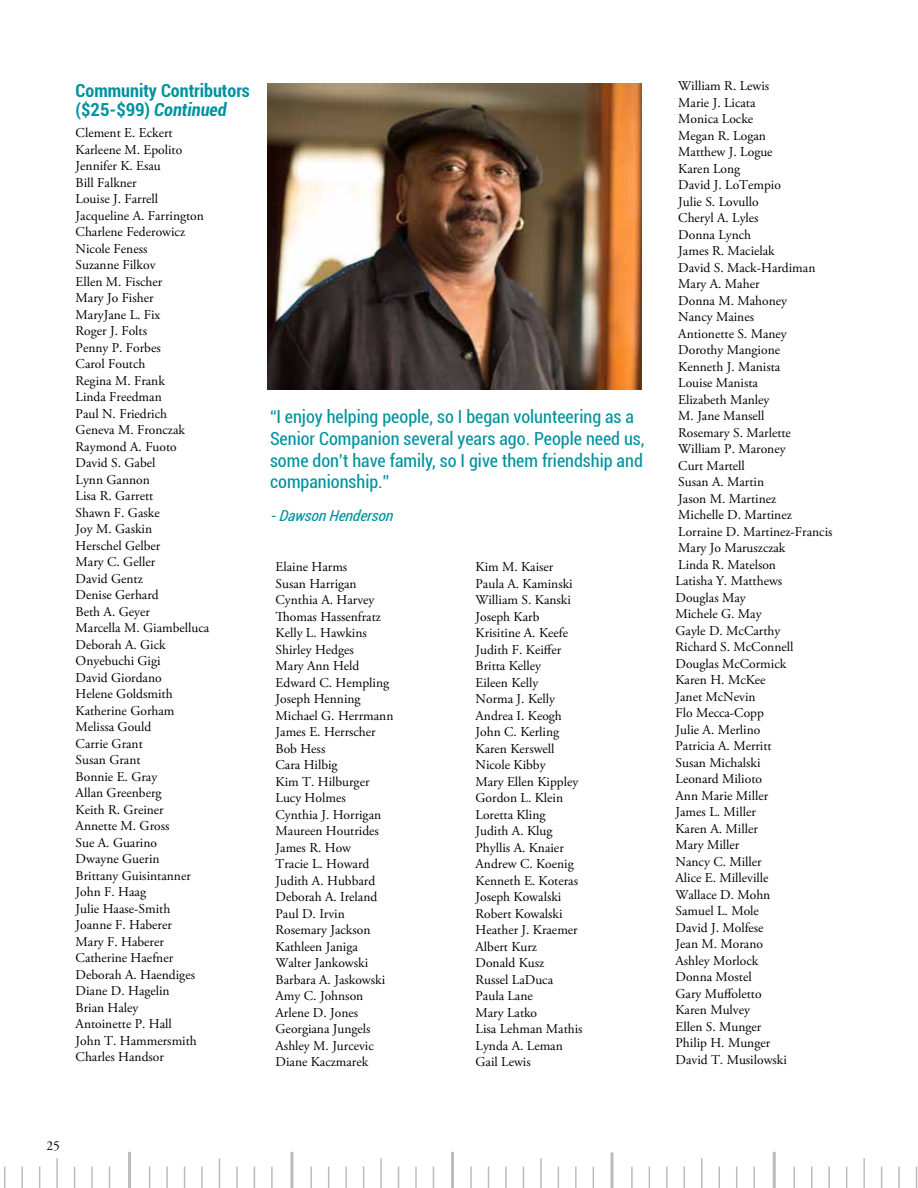
<style>
.page{position:relative;width:918px;height:1188px;background:#fff}
.page>*{position:absolute;margin:0;border:0;box-sizing:border-box;transform-origin:0 0}
.t1{font:condensed 18px/21.6px "Roboto";color:#00929f}
.t2{font:700 condensed 18px/19.5px "Roboto";color:#00929f}
.t3{font:italic condensed 15px "Roboto";color:#00929f}
.t4{font:13.5px/16.5px "Adobe Garamond Pro";color:#000}
.s1{font-style:italic}
</style>
<div class="page">
<svg style="left:916px;top:1167px;width:1px;height:21px"></svg>
<hr style="left:898px;top:1167px;width:2px;height:21px;background:#000">
<svg style="left:881px;top:1167px;width:1px;height:21px"></svg>
<hr style="left:863px;top:1158px;width:2px;height:30px;background:#000">
<svg style="left:846px;top:1167px;width:1px;height:21px"></svg>
<hr style="left:828px;top:1167px;width:2px;height:21px;background:#000">
<hr style="left:811px;top:1167px;width:2px;height:21px;background:#000">
<svg style="left:794px;top:1167px;width:1px;height:21px"></svg>
<hr style="left:773px;top:1152px;width:3px;height:36px;background:#000">
<hr style="left:753px;top:1167px;width:2px;height:21px;background:#000">
<svg style="left:736px;top:1167px;width:1px;height:21px"></svg>
<svg style="left:719px;top:1167px;width:1px;height:21px"></svg>
<hr style="left:701px;top:1158px;width:2px;height:30px;background:#000">
<svg style="left:684px;top:1167px;width:1px;height:21px"></svg>
<hr style="left:666px;top:1167px;width:2px;height:21px;background:#000">
<svg style="left:649px;top:1167px;width:1px;height:21px"></svg>
<hr style="left:631px;top:1167px;width:2px;height:21px;background:#000">
<hr style="left:290px;top:1152px;width:3px;height:36px;background:#000">
<hr style="left:451px;top:1152px;width:3px;height:36px;background:#000">
<hr style="left:611px;top:1152px;width:3px;height:36px;background:#000">
<svg style="left:593px;top:1167px;width:1px;height:21px"></svg>
<hr style="left:575px;top:1167px;width:2px;height:21px;background:#000">
<svg style="left:558px;top:1167px;width:1px;height:21px"></svg>
<hr style="left:540px;top:1158px;width:2px;height:30px;background:#000">
<svg style="left:523px;top:1167px;width:1px;height:21px"></svg>
<hr style="left:505px;top:1167px;width:2px;height:21px;background:#000">
<svg style="left:488px;top:1167px;width:1px;height:21px"></svg>
<hr style="left:470px;top:1167px;width:2px;height:21px;background:#000">
<svg style="left:433px;top:1167px;width:1px;height:21px"></svg>
<hr style="left:415px;top:1167px;width:2px;height:21px;background:#000">
<svg style="left:398px;top:1167px;width:1px;height:21px"></svg>
<hr style="left:380px;top:1158px;width:2px;height:30px;background:#000">
<svg style="left:363px;top:1167px;width:1px;height:21px"></svg>
<hr style="left:345px;top:1167px;width:2px;height:21px;background:#000">
<svg style="left:328px;top:1167px;width:1px;height:21px"></svg>
<hr style="left:310px;top:1167px;width:2px;height:21px;background:#000">
<hr style="left:271px;top:1167px;width:2px;height:21px;background:#000">
<svg style="left:254px;top:1167px;width:1px;height:21px"></svg>
<hr style="left:236px;top:1167px;width:2px;height:21px;background:#000">
<hr style="left:219px;top:1158px;width:1px;height:30px;background:#000">
<hr style="left:201px;top:1167px;width:2px;height:21px;background:#000">
<svg style="left:184px;top:1167px;width:1px;height:21px"></svg>
<hr style="left:166px;top:1167px;width:2px;height:21px;background:#000">
<svg style="left:149px;top:1167px;width:1px;height:21px"></svg>
<hr style="left:128px;top:1152px;width:3px;height:36px;background:#000">
<svg style="left:109px;top:1167px;width:1px;height:21px"></svg>
<hr style="left:91px;top:1167px;width:2px;height:21px;background:#000">
<svg style="left:74px;top:1167px;width:1px;height:21px"></svg>
<hr style="left:56px;top:1158px;width:2px;height:30px;background:#000">
<svg style="left:39px;top:1167px;width:1px;height:21px"></svg>
<hr style="left:21px;top:1167px;width:2px;height:21px;background:#000">
<svg style="left:4px;top:1167px;width:1px;height:21px"></svg>
<img style="left:268px;top:83px;width:374px;height:307px">
<h1 class="t2" style="left:76px;top:80px;width:176px">Community Contributors ($25-$99) <span class="s1">Continued</span></h1>
<p class="t4" style="left:76px;top:125px;width:135px">Clement E. Eckert<br>Karleene M. Epolito<br>Jennifer K. Esau<br>Bill Falkner<br>Louise J. Farrell<br>Jacqueline A. Farrington<br>Charlene Federowicz<br>Nicole Feness<br>Suzanne Filkov<br>Ellen M. Fischer<br>Mary Jo Fisher<br>MaryJane L. Fix<br>Roger J. Folts<br>Penny P. Forbes<br>Carol Foutch<br>Regina M. Frank<br>Linda Freedman<br>Paul N. Friedrich<br>Geneva M. Fronczak<br>Raymond A. Fuoto<br>David S. Gabel<br>Lynn Gannon<br>Lisa R. Garrett<br>Shawn F. Gaske<br>Joy M. Gaskin<br>Herschel Gelber<br>Mary C. Geller<br>David Gentz<br>Denise Gerhard<br>Beth A. Geyer<br>Marcella M. Giambelluca<br>Deborah A. Gick<br>Onyebuchi Gigi<br>David Giordano<br>Helene Goldsmith<br>Katherine Gorham<br>Melissa Gould<br>Carrie Grant<br>Susan Grant<br>Bonnie E. Gray<br>Allan Greenberg<br>Keith R. Greiner<br>Annette M. Gross<br>Sue A. Guarino<br>Dwayne Guerin<br>Brittany Guisintanner<br>John F. Haag<br>Julie Haase-Smith<br>Joanne F. Haberer<br>Mary F. Haberer<br>Catherine Haefner<br>Deborah A. Haendiges<br>Diane D. Hagelin<br>Brian Haley<br>Antoinette P. Hall<br>John T. Hammersmith<br>Charles Handsor</p>
<h1 class="t1" style="left:270px;top:406px;width:376px">“I enjoy helping people, so I began volunteering as a Senior Companion several years ago. People need us, some don’t have family, so I give them friendship and companionship.”</h1>
<p class="t3" style="left:270px;top:505px;width:127px">- Dawson Henderson</p>
<p class="t4" style="left:276px;top:559px;width:119px">Elaine Harms<br>Susan Harrigan<br>Cynthia A. Harvey<br>Thomas Hassenfratz<br>Kelly L. Hawkins<br>Shirley Hedges<br>Mary Ann Held<br>Edward C. Hempling<br>Joseph Henning<br>Michael G. Herrmann<br>James E. Herrscher<br>Bob Hess<br>Cara Hilbig<br>Kim T. Hilburger<br>Lucy Holmes<br>Cynthia J. Horrigan<br>Maureen Houtrides<br>James R. How<br>Tracie L. Howard<br>Judith A. Hubbard<br>Deborah A. Ireland<br>Paul D. Irvin<br>Rosemary Jackson<br>Kathleen Janiga<br>Walter Jankowski<br>Barbara A. Jaskowski<br>Amy C. Johnson<br>Arlene D. Jones<br>Georgiana Jungels<br>Ashley M. Jurcevic<br>Diane Kaczmarek</p>
<p class="t4" style="left:476px;top:559px;width:109px">Kim M. Kaiser<br>Paula A. Kaminski<br>William S. Kanski<br>Joseph Karb<br>Krisitine A. Keefe<br>Judith F. Keiffer<br>Britta Kelley<br>Eileen Kelly<br>Norma J. Kelly<br>Andrea I. Keogh<br>John C. Kerling<br>Karen Kerswell<br>Nicole Kibby<br>Mary Ellen Kippley<br>Gordon L. Klein<br>Loretta Kling<br>Judith A. Klug<br>Phyllis A. Knaier<br>Andrew C. Koenig<br>Kenneth E. Koteras<br>Joseph Kowalski<br>Robert Kowalski<br>Heather J. Kraemer<br>Albert Kurz<br>Donald Kusz<br>Russel LaDuca<br>Paula Lane<br>Mary Latko<br>Lisa Lehman Mathis<br>Lynda A. Leman<br>Gail Lewis</p>
<p class="t4" style="left:46px;top:1138px;width:15px">25</p>
<p class="t4" style="left:676px;top:78px;width:158px">William R. Lewis<br>Marie J. Licata<br>Monica Locke<br>Megan R. Logan<br>Matthew J. Logue<br>Karen Long<br>David J. LoTempio<br>Julie S. Lovullo<br>Cheryl A. Lyles<br>Donna Lynch<br>James R. Macielak<br>David S. Mack-Hardiman<br>Mary A. Maher<br>Donna M. Mahoney<br>Nancy Maines<br>Antionette S. Maney<br>Dorothy Mangione<br>Kenneth J. Manista<br>Louise Manista<br>Elizabeth Manley<br>M. Jane Mansell<br>Rosemary S. Marlette<br>William P. Maroney<br>Curt Martell<br>Susan A. Martin<br>Jason M. Martinez<br>Michelle D. Martinez<br>Lorraine D. Martinez-Francis<br>Mary Jo Maruszczak<br>Linda R. Matelson<br>Latisha Y. Matthews<br>Douglas May<br>Michele G. May<br>Gayle D. McCarthy<br>Richard S. McConnell<br>Douglas McCormick<br>Karen H. McKee<br>Janet McNevin<br>Flo Mecca-Copp<br>Julie A. Merlino<br>Patricia A. Merritt<br>Susan Michalski<br>Leonard Milioto<br>Ann Marie Miller<br>James L. Miller<br>Karen A. Miller<br>Mary Miller<br>Nancy C. Miller<br>Alice E. Milleville<br>Wallace D. Mohn<br>Samuel L. Mole<br>David J. Molfese<br>Jean M. Morano<br>Ashley Morlock<br>Donna Mostel<br>Gary Muffoletto<br>Karen Mulvey<br>Ellen S. Munger<br>Philip H. Munger<br>David T. Musilowski</p>
</div>
